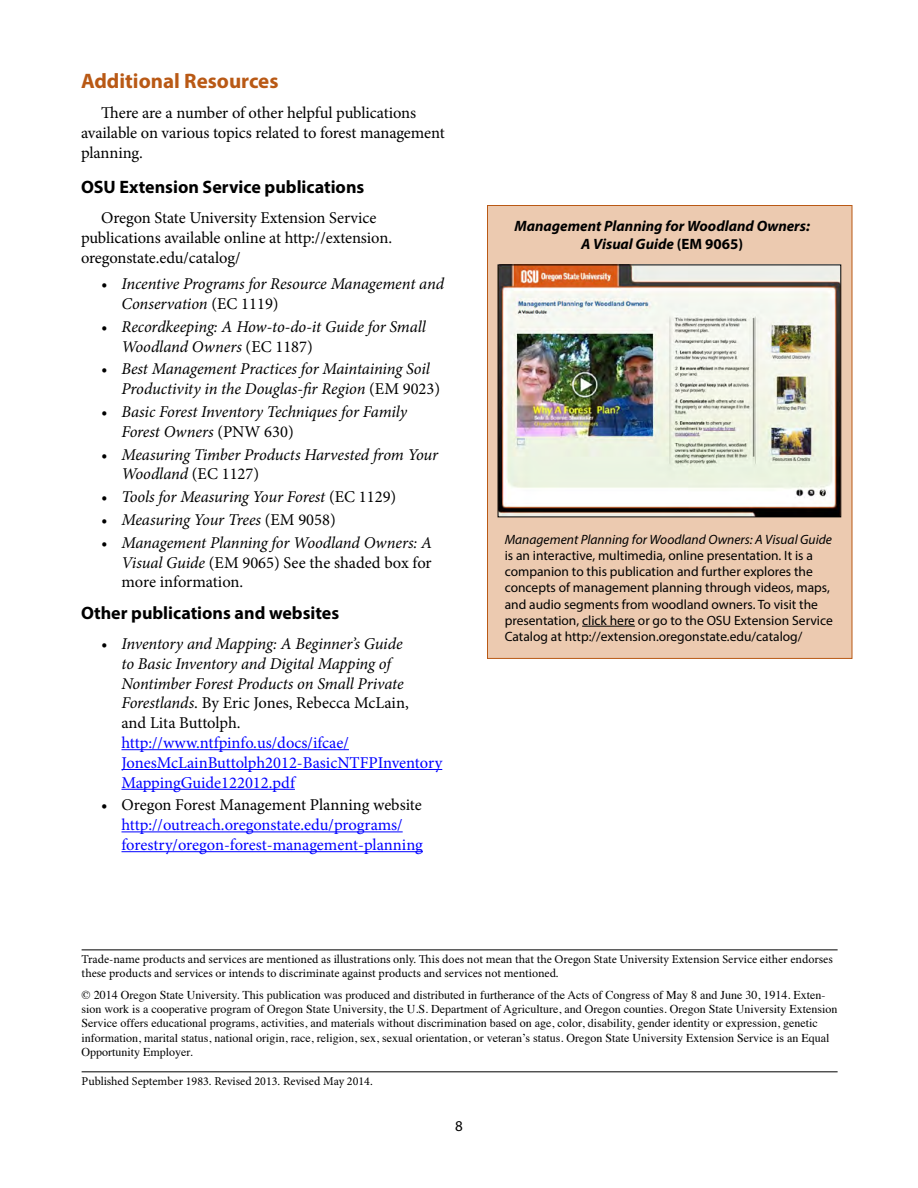
<style>
.page{position:relative;width:918px;height:1188px;background:#fff}
.page>*{position:absolute;margin:0;border:0;box-sizing:border-box;transform-origin:0 0}
.Subhead_1{font:700 21px "Myriad Pro";color:#b95915}
.Subhead_2{font:700 18px "Myriad Pro";color:#000}
.t1{font:italic 16.5px/19.8px "Minion Pro";letter-spacing:-.01em;color:#000}
.Body_text{font:16.5px/19.8px "Minion Pro";letter-spacing:-.01em;color:#000}
.t2{font:16.5px/19.8px "Minion Pro";letter-spacing:-.005em;color:#00f}
.Subhead_3{font:italic 700 15px "Myriad Pro";color:#000}
.t3{font:15px "Myriad Pro";color:#000}
.t4{font:13.5px/16.2px "Myriad Pro";color:#000}
.t5{font:12px/14.4px "Times";color:#000}
.Disclaimer{font:12px/14.4px "Minion Pro";color:#000}
.s1{font-style:normal}
.s2{font-style:normal;color:#00f}
.s3{color:#000}
.s4{font-style:italic}
</style>
<div class="page">
<hr style="left:122px;top:749px;width:227px;height:1px;background:#00f">
<hr style="left:122px;top:769px;width:320px;height:1px;background:#00f">
<hr style="left:122px;top:789px;width:173px;height:1px;background:#00f">
<hr style="left:122px;top:831px;width:281px;height:1px;background:#00f">
<hr style="left:122px;top:851px;width:301px;height:1px;background:#00f">
<hr style="left:82px;top:950px;width:756px;height:1px;background:#000">
<hr style="left:82px;top:1071px;width:756px;height:1px;background:#000">
<div style="left:487px;top:205px;width:365px;height:454px;background:#eccab0;border:1px solid #b95915"></div>
<hr style="left:582px;top:626px;width:53px;height:1px;background:#000">
<img style="left:500px;top:267px;width:339px;height:248px">
<div style="left:498px;top:265px;width:343px;height:252px;border:1px solid #000"></div>
<h2 class="Subhead_1" style="left:81px;top:67px;width:199px">Additional Resources</h2>
<p class="Body_text" style="left:81px;top:103px;width:365px;text-indent:20px">There are a number of other helpful publications available on various topics related to forest management planning.</p>
<h3 class="Subhead_2" style="left:81px;top:175px;width:285px">OSU Extension Service publications</h3>
<p class="Body_text" style="left:81px;top:208px;width:313px;text-indent:20px">Oregon State University Extension Service publications available online at http://extension. oregonstate.edu/catalog/</p>
<p class="t1" style="left:122px;top:274px;width:324px;text-indent:-20px">• Incentive Programs for Resource Management and<br>Conservation <span class="s1">(EC 1119)</span></p>
<p class="t1" style="left:122px;top:317px;width:306px;text-indent:-20px">• Recordkeeping: A How-to-do-it Guide for Small<br>Woodland Owners <span class="s1">(EC 1187)</span></p>
<p class="t1" style="left:122px;top:359px;width:320px;text-indent:-20px">• Best Management Practices for Maintaining Soil<br>Productivity in the Douglas-fir Region <span class="s1">(EM 9023)</span></p>
<p class="t1" style="left:122px;top:402px;width:287px;text-indent:-20px">• Basic Forest Inventory Techniques for Family<br>Forest Owners <span class="s1">(PNW 630)</span></p>
<p class="t1" style="left:122px;top:444px;width:318px;text-indent:-20px">• Measuring Timber Products Harvested from Your<br>Woodland <span class="s1">(EC 1127)</span></p>
<p class="t1" style="left:101px;top:487px;width:297px">• Tools for Measuring Your Forest <span class="s1">(EC 1129)</span></p>
<p class="t1" style="left:101px;top:510px;width:236px">• Measuring Your Trees <span class="s1">(EM 9058)</span></p>
<p class="t1" style="left:122px;top:533px;width:312px;text-align:justify;text-indent:-20px">• Management Planning for Woodland Owners: A Visual Guide <span class="s1">(EM 9065) See the shaded box for more information.</span></p>
<h3 class="Subhead_2" style="left:81px;top:601px;width:260px">Other publications and websites</h3>
<p class="t1" style="left:122px;top:634px;width:322px;text-indent:-20px">• Inventory and Mapping: A Beginner’s Guide<br>to Basic Inventory and Digital Mapping of Nontimber Forest Products on Small Private Forestlands<span class="s1">. By Eric Jones, Rebecca McLain,<br>and Lita Buttolph. </span><span class="s2">http://www.ntfpinfo.us/docs/ifcae/ JonesMcLainButtolph2012-BasicNTFPInventory MappingGuide122012.pdf</span></p>
<p class="t2" style="left:122px;top:795px;width:303px;text-indent:-20px"><span class="s3">• Oregon Forest Management Planning website </span>http://outreach.oregonstate.edu/programs/ forestry/oregon-forest-management-planning</p>
<p class="Subhead_3" style="left:514px;top:216px;width:297px">Management Planning for Woodland Owners:</p>
<p class="Subhead_3" style="left:581px;top:234px;width:163px">A Visual Guide <span class="s1">(EM 9065)</span></p>
<p class="t4" style="left:505px;top:531px;width:330px"><span class="s4">Management Planning for Woodland Owners: A Visual Guide </span>is an interactive, multimedia, online presentation. It is a companion to this publication and further explores the concepts of management planning through videos, maps, and audio segments from woodland owners. To visit the presentation, click here or go to the OSU Extension Service Catalog at http://extension.oregonstate.edu/catalog/</p>
<p class="Disclaimer" style="left:82px;top:952px;width:753px">Trade-name products and services are mentioned as illustrations only. This does not mean that the Oregon State University Extension Service either endorses these products and services or intends to discriminate against products and services not mentioned.</p>
<p class="t5" style="left:82px;top:986px;width:757px">© 2014 Oregon State University. This publication was produced and distributed in furtherance of the Acts of Congress of May 8 and June 30, 1914. Exten&shy;sion work is a cooperative program of Oregon State University, the U.S. Department of Agriculture, and Oregon counties. Oregon State University Extension Service offers educational programs, activities, and materials without discrimination based on age, color, disability, gender identity or expression, genetic information, marital status, national origin, race, religion, sex, sexual orientation, or veteran’s status. Oregon State University Extension Service is an Equal Opportunity Employer.</p>
<p class="Disclaimer" style="left:82px;top:1074px;width:293px">Published September 1983. Revised 2013. Revised May 2014.</p>
<p class="t3" style="left:455px;top:1117px;width:9px">8</p>
</div>
